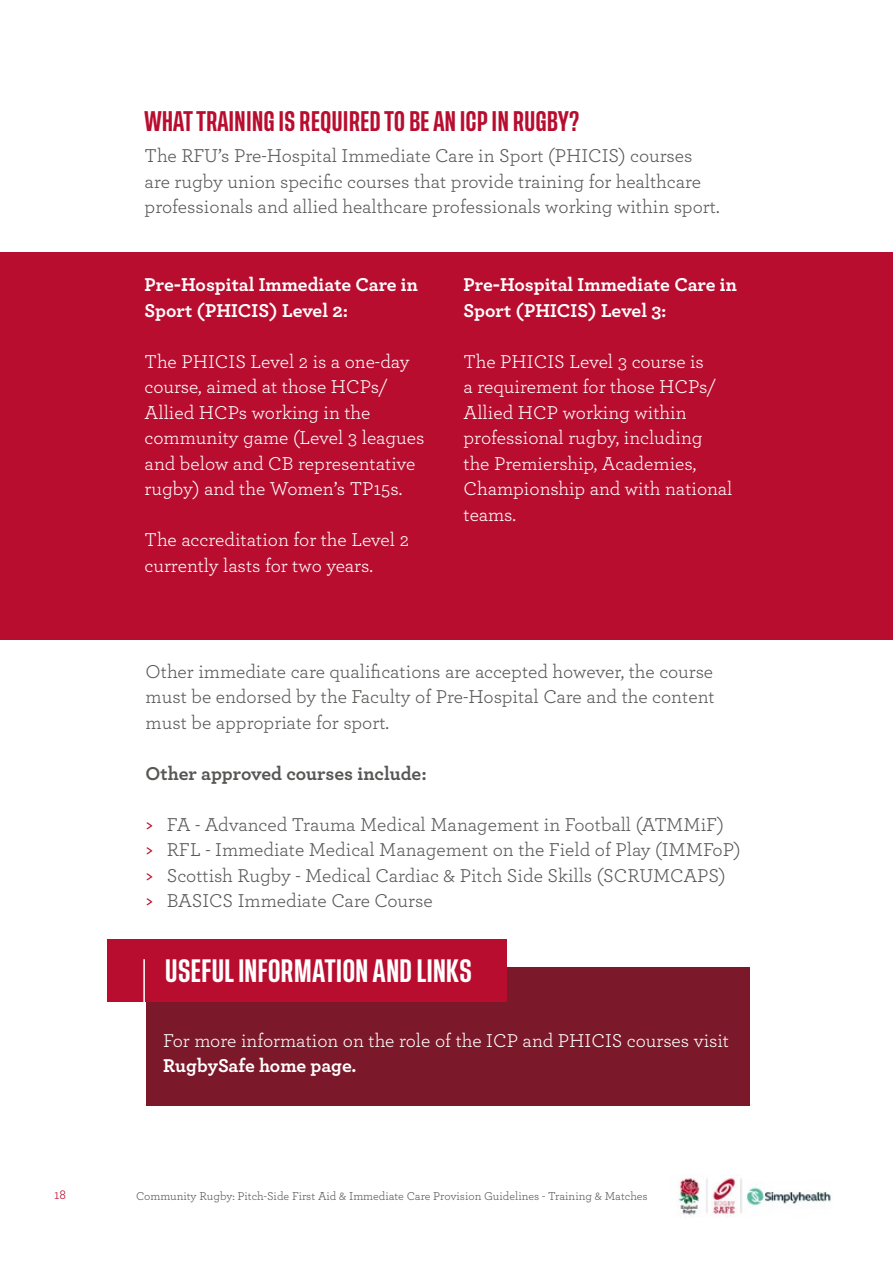
<style>
.page{position:relative;width:893px;height:1263px;background:#fff}
.page>*{position:absolute;margin:0;border:0;box-sizing:border-box;transform-origin:0 0}
.Paragraph_Style_1{font:500 24px "Tusker Grotesk 5500";letter-spacing:-.005em;color:#fff}
.heading_2{font:500 21px "Tusker Grotesk 5500";color:#b80d2f}
.body{font:19.5px/25.5px "Archer";color:#575756}
.body-2{font:19.5px/25.5px "Archer";color:#fff}
.body-3{font:700 19.5px/25.5px "Archer";color:#fff}
.body-4{font:700 19.5px "Archer";color:#575756}
.t1{font:13.5px "Archer";color:#b80d2f}
.t2{font:12px "Archer";color:#575756}
.s1{font-weight:500;color:#b80d2f}
.s2{font-weight:700}
</style>
<div class="page">
<img style="left:678px;top:1175px;width:153px;height:42px">
<div style="left:0;top:253px;width:893px;height:387px;background:#b80d2f"></div>
<div style="left:146px;top:967px;width:603px;height:139px;background:#7b1829"></div>
<div style="left:107px;top:940px;width:400px;height:62px;background:#b80d2f"></div>
<hr style="left:143px;top:959px;width:2px;height:220px;background:#fff">
<p class="heading_2" style="left:145px;top:108px;width:436px">WHAT TRAINING IS REQUIRED TO BE AN ICP IN RUGBY?</p>
<p class="body" style="left:145px;top:142px;width:576px">The RFU’s Pre-Hospital Immediate Care in Sport (PHICIS) courses are rugby union specific courses that provide training for healthcare professionals and allied healthcare professionals working within sport.</p>
<p class="body-3" style="left:145px;top:271px;width:275px">Pre-Hospital Immediate Care in<br>Sport (PHICIS) Level 2:</p>
<p class="body-2" style="left:145px;top:348px;width:281px">The PHICIS Level 2 is a one-day course, aimed at those HCPs/<br>Allied HCPs working in the community game (Level 3 leagues and below and CB representative rugby) and the Women’s TP15s.</p>
<p class="body-2" style="left:145px;top:526px;width:266px">The accreditation for the Level 2 currently lasts for two years.</p>
<p class="body-3" style="left:463px;top:271px;width:275px">Pre-Hospital Immediate Care in<br>Sport (PHICIS) Level 3:</p>
<p class="body-2" style="left:463px;top:348px;width:270px">The PHICIS Level 3 course is<br>a requirement for those HCPs/<br>Allied HCP working within professional rugby, including the Premiership, Academies,<br>Championship and with national teams.</p>
<p class="body" style="left:146px;top:657px;width:571px;text-align:justify">Other immediate care qualifications are accepted however, the course must be endorsed by the Faculty of Pre-Hospital Care and the content must be appropriate for sport.</p>
<p class="body-4" style="left:146px;top:758px;width:283px">Other approved courses include:</p>
<p class="body" style="left:146px;top:810px;width:580px"><span class="s1">&gt;</span> FA - Advanced Trauma Medical Management in Football (ATMMiF)</p>
<p class="body" style="left:146px;top:836px;width:596px"><span class="s1">&gt;</span> RFL - Immediate Medical Management on the Field of Play (IMMFoP)</p>
<p class="body" style="left:146px;top:861px;width:581px"><span class="s1">&gt;</span> Scottish Rugby - Medical Cardiac &amp; Pitch Side Skills (SCRUMCAPS)</p>
<p class="body" style="left:146px;top:887px;width:289px"><span class="s1">&gt;</span> BASICS Immediate Care Course</p>
<p class="Paragraph_Style_1" style="left:165px;top:956px;width:309px">USEFUL INFORMATION AND LINKS</p>
<p class="body-2" style="left:163px;top:1026px;width:567px">For more information on the role of the ICP and PHICIS courses visit<br><span class="s2">RugbySafe home page.</span></p>
<p class="t1" style="left:54px;top:1185px;width:13px">18</p>
<p class="t2" style="left:136px;top:1187px;width:513px">Community Rugby: Pitch-Side First Aid &amp; Immediate Care Provision Guidelines - Training &amp; Matches</p>
</div>
